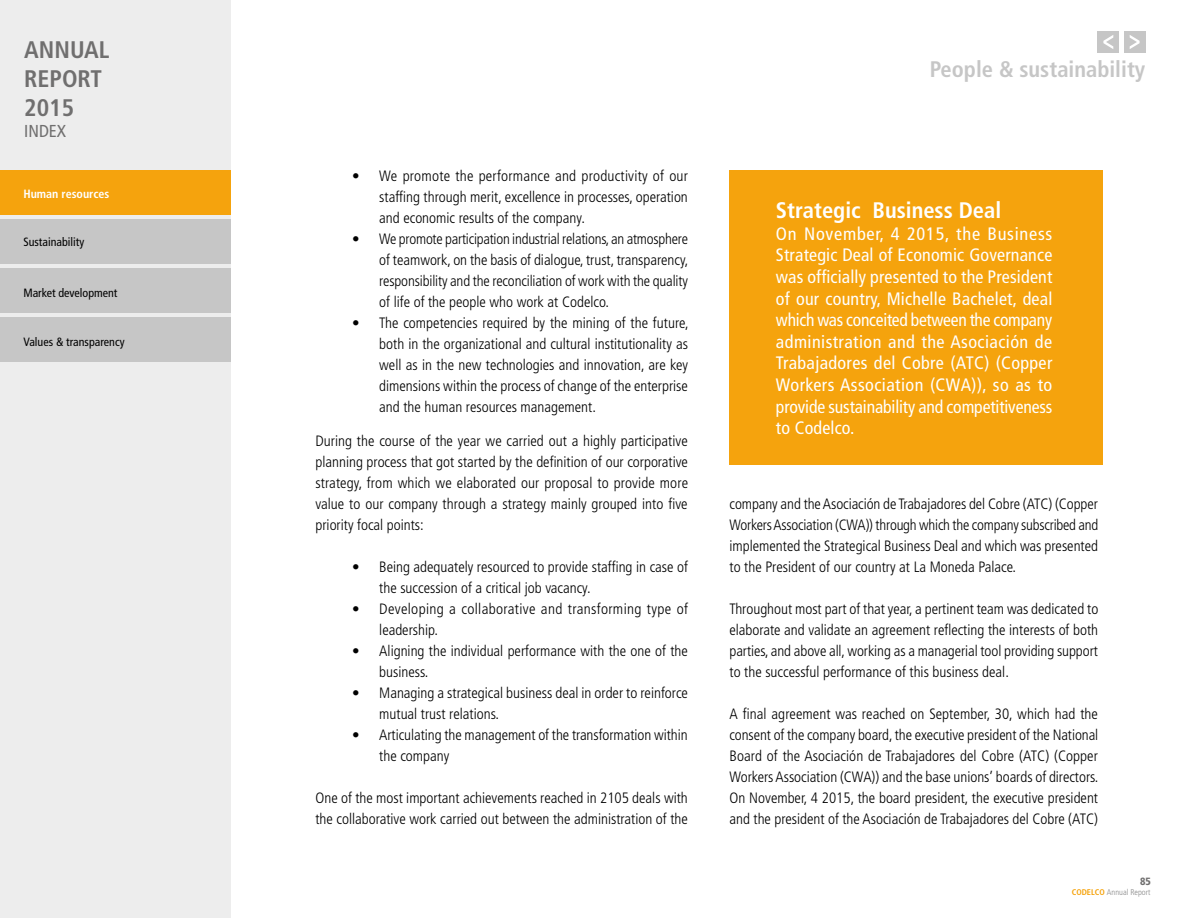
<style>
.page{position:relative;width:1188px;height:918px;background:#fff}
.page>*{position:absolute;margin:0;border:0;box-sizing:border-box;transform-origin:0 0}
.t1{font:700 condensed 24px/28.8px "Frutiger";color:#706f6f}
.t2{font:700 condensed 22.5px "Frutiger";color:#fff}
.t3{font:700 condensed 22.5px "Frutiger";color:#c6c6c6}
.t4{font:condensed 18px/21.6px "Frutiger";letter-spacing:-.005em;color:#fff;text-align:justify}
.t5{font:condensed 17.25px "Frutiger";color:#706f6f}
.t6{font:300 condensed 15px/21px "Frutiger";color:#000;text-align:justify}
.t7{font:300 condensed 15px/21px "Frutiger";letter-spacing:.02em;color:#000}
.t8{font:condensed 12px "Frutiger";color:#000}
.t9{font:700 condensed 12px "Frutiger";color:#fff}
.t10{font:900 condensed 10.5px "Frutiger";color:#706f6f}
.t11{font:300 condensed 8.25px "Frutiger";color:#878787}
.s1{font-weight:700;color:#f5a30d}
</style>
<div class="page">
<div style="left:730px;top:171px;width:373px;height:294px;background:#f5a30d"></div>
<div style="left:0;top:0;width:230px;height:918px;background:#ededed"></div>
<div style="left:1124px;top:31px;width:22px;height:22px;background:#c6c6c6"></div>
<svg style="left:1130px;top:35px;width:10px;height:14px"></svg>
<div style="left:1097px;top:31px;width:22px;height:22px;background:#c6c6c6"></div>
<svg style="left:1103px;top:35px;width:10px;height:14px"></svg>
<div style="left:0;top:170px;width:230px;height:45px;background:#f5a30d"></div>
<div style="left:0;top:219px;width:230px;height:45px;background:#c6c6c6"></div>
<div style="left:0;top:268px;width:230px;height:45px;background:#c6c6c6"></div>
<div style="left:0;top:318px;width:230px;height:44px;background:#c6c6c6"></div>
<h1 class="t1" style="left:24px;top:36px;width:87px">ANNUAL<br>REPORT<br>2015</h1>
<p class="t5" style="left:24px;top:121px;width:43px">INDEX</p>
<p class="t9" style="left:23px;top:187px;width:88px">Human resources</p>
<p class="t8" style="left:23px;top:235px;width:62px">Sustainability</p>
<p class="t8" style="left:23px;top:286px;width:96px">Market development</p>
<p class="t8" style="left:23px;top:335px;width:103px">Values &amp; transparency</p>
<p class="t6" style="left:379px;top:166px;width:310px;text-indent:-27px">• We promote the performance and productivity of our staffing through merit, excellence in processes, operation and economic results of the company.</p>
<p class="t6" style="left:379px;top:229px;width:311px;text-indent:-27px">• We promote participation industrial relations, an atmosphere of teamwork, on the basis of dialogue, trust, transparency, responsibility and the reconciliation of work with the quality of life of the people who work at Codelco.</p>
<p class="t6" style="left:379px;top:313px;width:311px;text-indent:-27px">• The competencies required by the mining of the future, both in the organizational and cultural institutionality as well as in the new technologies and innovation, are key dimensions within the process of change of the enterprise and the human resources management.</p>
<p class="t6" style="left:315px;top:430px;width:374px">During the course of the year we carried out a highly participative planning process that got started by the definition of our corporative strategy, from which we elaborated our proposal to provide more value to our company through a strategy mainly grouped into five priority focal points:</p>
<p class="t6" style="left:379px;top:556px;width:310px;text-indent:-27px">• Being adequately resourced to provide staffing in case of the succession of a critical job vacancy.</p>
<p class="t7" style="left:379px;top:598px;width:310px;text-indent:-27px">• Developing a collaborative and transforming type of leadership.</p>
<p class="t6" style="left:379px;top:640px;width:310px;text-indent:-27px">• Aligning the individual performance with the one of the business.</p>
<p class="t6" style="left:379px;top:682px;width:310px;text-indent:-27px">• Managing a strategical business deal in order to reinforce mutual trust relations.</p>
<p class="t6" style="left:379px;top:724px;width:310px;text-indent:-27px">• Articulating the management of the transformation within the company</p>
<p class="t6" style="left:315px;top:787px;width:374px">One of the most important achievements reached in 2105 deals with the collaborative work carried out between the administration of the</p>
<h2 class="t3" style="left:930px;top:56px;width:217px">People &amp; sustainability</h2>
<h2 class="t2" style="left:776px;top:197px;width:227px">Strategic Business Deal</h2>
<p class="t4" style="left:776px;top:223px;width:278px">On November, 4 2015, the Business Strategic Deal of Economic Governance was officially presented to the President of our country, Michelle Bachelet, deal which was conceited between the company administration and the Asociación de Trabajadores del Cobre (ATC) (Copper Workers Association (CWA)), so as to provide sustainability and competitiveness to Codelco.</p>
<p class="t6" style="left:730px;top:494px;width:370px">company and the Asociación de Trabajadores del Cobre (ATC) (Copper Workers Association (CWA)) through which the company subscribed and implemented the Strategical Business Deal and which was presented to the President of our country at La Moneda Palace.</p>
<p class="t6" style="left:730px;top:599px;width:370px">Throughout most part of that year, a pertinent team was dedicated to elaborate and validate an agreement reflecting the interests of both parties, and above all, working as a managerial tool providing support to the successful performance of this business deal.</p>
<p class="t6" style="left:730px;top:704px;width:370px">A final agreement was reached on September, 30, which had the consent of the company board, the executive president of the National Board of the Asociación de Trabajadores del Cobre (ATC) (Copper Workers Association (CWA)) and the base unions’ boards of directors.<br>On November, 4 2015, the board president, the executive president and the president of the Asociación de Trabajadores del Cobre (ATC)</p>
<p class="t10" style="left:1140px;top:875px;width:12px">85</p>
<p class="t11" style="left:1072px;top:887px;width:80px"><span class="s1">CODELCO</span> Annual Report</p>
</div>
